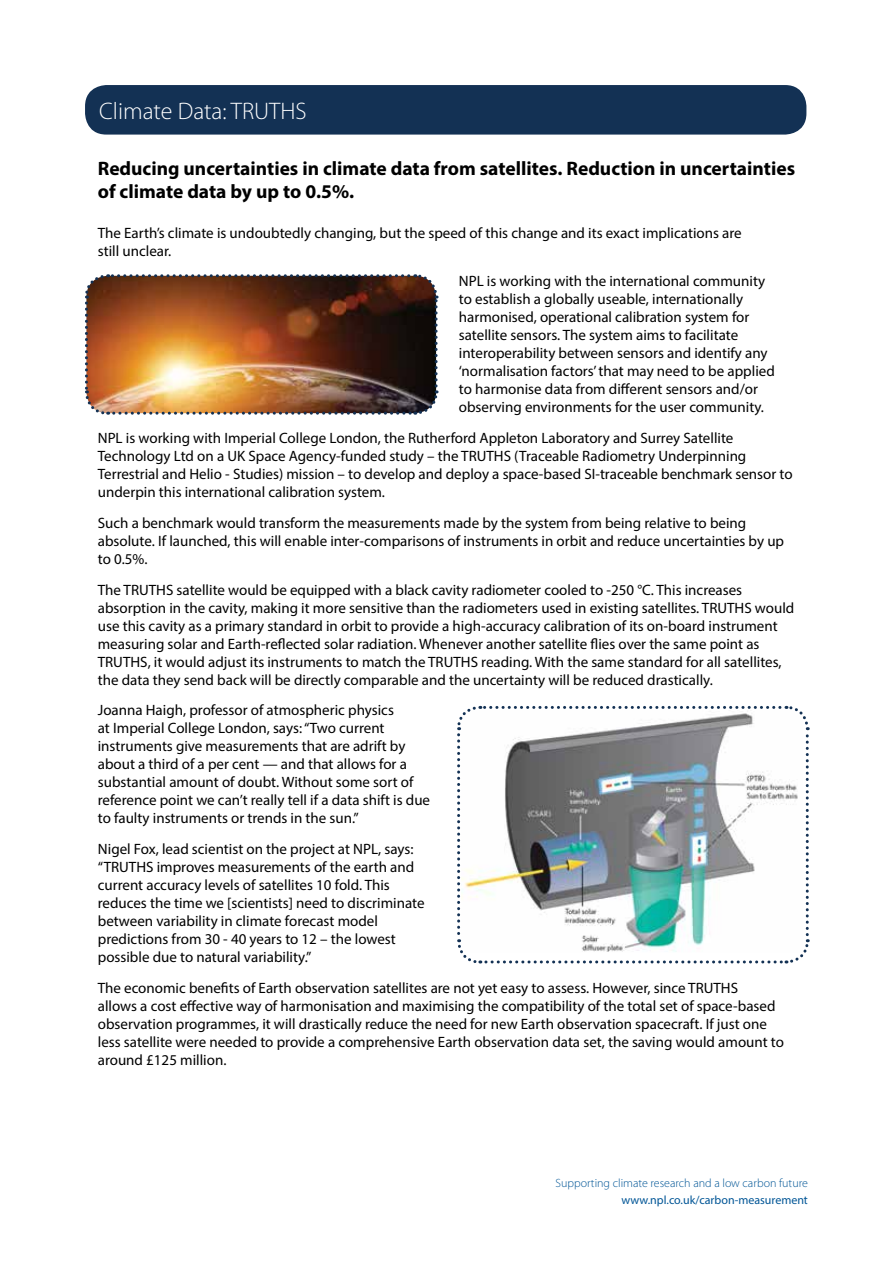
<style>
.page{position:relative;width:893px;height:1263px;background:#fff}
.page>*{position:absolute;margin:0;border:0;box-sizing:border-box;transform-origin:0 0}
.t1{font:300 24px "Myriad Pro";color:#fff}
.t2{font:700 19.5px/23.4px "Myriad Pro";color:#000}
.t3{font:15px/18px "Myriad Pro";color:#000}
.t4{font:300 12px "Myriad Pro";color:#005596}
.t5{font:12px "Myriad Pro";color:#005596}
</style>
<div class="page">
<div style="left:85px;top:85px;width:721px;height:50px;background:#133154;border-radius:21px"></div>
<svg style="left:457px;top:705px;width:353px;height:259px"></svg>
<img style="left:85px;top:274px;width:354px;height:141px">
<h1 class="t1" style="left:99px;top:98px;width:209px">Climate Data: TRUTHS</h1>
<h2 class="t2" style="left:98px;top:156px;width:699px">Reducing uncertainties in climate data from satellites. Reduction in uncertainties of climate data by up to 0.5%.</h2>
<p class="t3" style="left:98px;top:223px;width:645px">The Earth’s climate is undoubtedly changing, but the speed of this change and its exact implications are still unclear.</p>
<p class="t3" style="left:459px;top:272px;width:317px">NPL is working with the international community to establish a globally useable, internationally harmonised, operational calibration system for satellite sensors. The system aims to facilitate interoperability between sensors and identify any ‘normalisation factors’ that may need to be applied to harmonise data from different sensors and/or observing environments for the user community.</p>
<p class="t3" style="left:98px;top:429px;width:696px">NPL is working with Imperial College London, the Rutherford Appleton Laboratory and Surrey Satellite Technology Ltd on a UK Space Agency-funded study – the TRUTHS (Traceable Radiometry Underpinning Terrestrial and Helio - Studies) mission – to develop and deploy a space-based SI-traceable benchmark sensor to underpin this international calibration system.</p>
<p class="t3" style="left:98px;top:514px;width:688px">Such a benchmark would transform the measurements made by the system from being relative to being absolute. If launched, this will enable inter-comparisons of instruments in orbit and reduce uncertainties by up to 0.5%.</p>
<p class="t3" style="left:98px;top:580px;width:698px">The TRUTHS satellite would be equipped with a black cavity radiometer cooled to -250 °C. This increases absorption in the cavity, making it more sensitive than the radiometers used in existing satellites. TRUTHS would use this cavity as a primary standard in orbit to provide a high-accuracy calibration of its on-board instrument measuring solar and Earth-reflected solar radiation. Whenever another satellite flies over the same point as TRUTHS, it would adjust its instruments to match the TRUTHS reading. With the same standard for all satellites, the data they send back will be directly comparable and the uncertainty will be reduced drastically.</p>
<p class="t3" style="left:98px;top:701px;width:334px">Joanna Haigh, professor of atmospheric physics<br>at Imperial College London, says: “Two current instruments give measurements that are adrift by about a third of a per cent — and that allows for a substantial amount of doubt. Without some sort of reference point we can’t really tell if a data shift is due to faulty instruments or trends in the sun.”</p>
<p class="t3" style="left:98px;top:840px;width:328px">Nigel Fox, lead scientist on the project at NPL, says: “TRUTHS improves measurements of the earth and current accuracy levels of satellites 10 fold. This reduces the time we [scientists] need to discriminate between variability in climate forecast model predictions from 30 - 40 years to 12 – the lowest possible due to natural variability.”</p>
<p class="t3" style="left:98px;top:979px;width:688px">The economic benefits of Earth observation satellites are not yet easy to assess. However, since TRUTHS<br>allows a cost effective way of harmonisation and maximising the compatibility of the total set of space-based observation programmes, it will drastically reduce the need for new Earth observation spacecraft. If just one less satellite were needed to provide a comprehensive Earth observation data set, the saving would amount to around £125 million.</p>
<p class="t4" style="left:555px;top:1176px;width:254px">Supporting climate research and a low carbon future</p>
<p class="t5" style="left:621px;top:1192px;width:188px">www.npl.co.uk/carbon-measurement</p>
</div>
